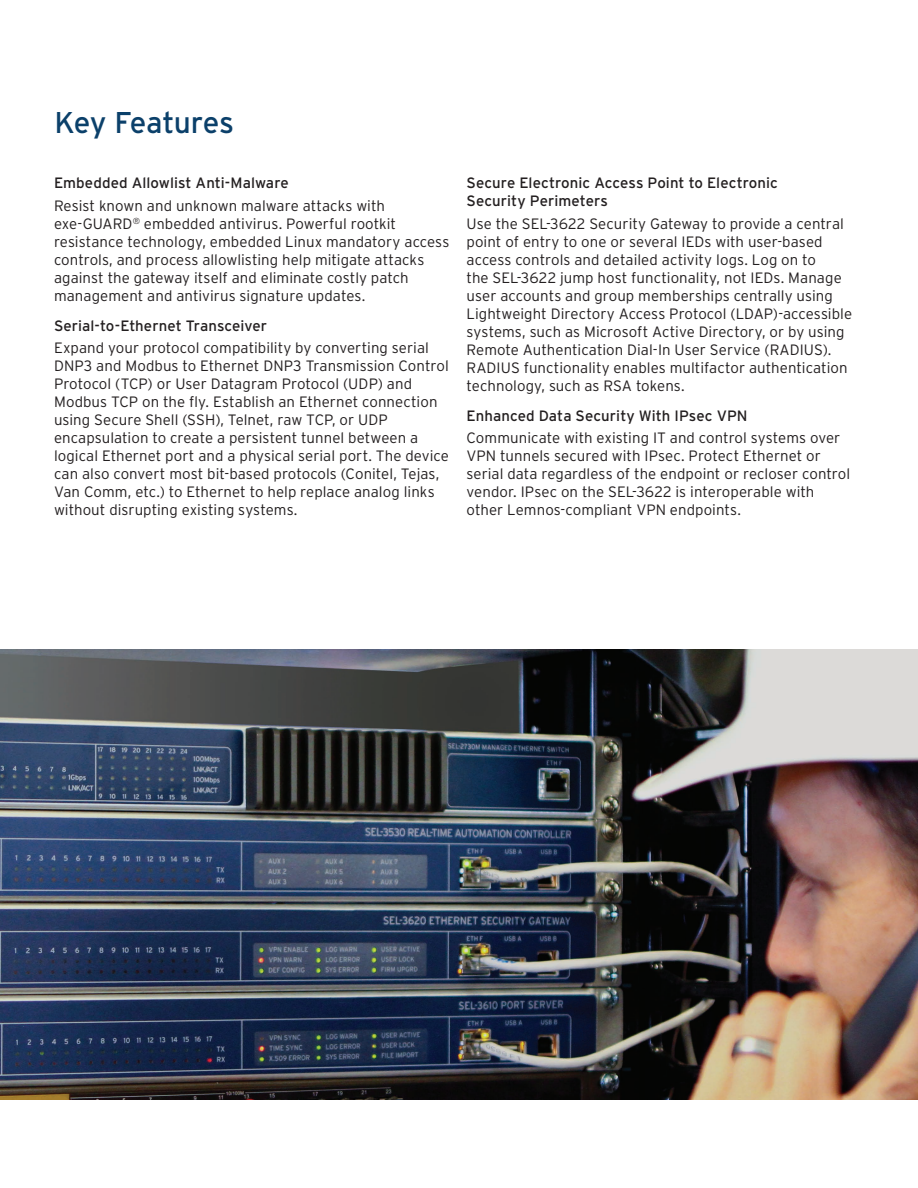
<style>
.page{position:relative;width:918px;height:1188px;background:#fff}
.page>*{position:absolute;margin:0;border:0;box-sizing:border-box;transform-origin:0 0}
.t1{font:30px "Interstate Poly";letter-spacing:-.02em;color:#0b406a}
.t2{font:300 15px/18px "Interstate Poly";letter-spacing:.005em;color:#231f20}
.t3{font:15px/18px "Interstate Poly";letter-spacing:.005em;color:#231f20}
</style>
<div class="page">
<img style="left:0;top:649px;width:918px;height:451px">
<h1 class="t1" style="left:55px;top:101px;width:181px">Key Features</h1>
<p class="t3" style="left:54px;top:173px;width:236px">Embedded Allowlist Anti-Malware</p>
<p class="t2" style="left:54px;top:195px;width:397px">Resist known and unknown malware attacks with exe-GUARD<sup>®</sup> embedded antivirus. Powerful rootkit resistance technology, embedded Linux mandatory access controls, and process allowlisting help mitigate attacks against the gateway itself and eliminate costly patch management and antivirus signature updates.</p>
<p class="t3" style="left:54px;top:316px;width:215px">Serial-to-Ethernet Transceiver</p>
<p class="t2" style="left:54px;top:338px;width:396px">Expand your protocol compatibility by converting serial DNP3 and Modbus to Ethernet DNP3 Transmission Control Protocol (TCP) or User Datagram Protocol (UDP) and Modbus TCP on the fly. Establish an Ethernet connection using Secure Shell (SSH), Telnet, raw TCP, or UDP encapsulation to create a persistent tunnel between a logical Ethernet port and a physical serial port. The device can also convert most bit-based protocols (Conitel, Tejas, Van Comm, etc.) to Ethernet to help replace analog links without disrupting existing systems.</p>
<p class="t3" style="left:467px;top:173px;width:313px">Secure Electronic Access Point to Electronic<br>Security Perimeters</p>
<p class="t2" style="left:467px;top:213px;width:387px">Use the SEL-3622 Security Gateway to provide a central point of entry to one or several IEDs with user-based access controls and detailed activity logs. Log on to<br>the SEL-3622 jump host functionality, not IEDs. Manage user accounts and group memberships centrally using Lightweight Directory Access Protocol (LDAP)-accessible systems, such as Microsoft Active Directory, or by using Remote Authentication Dial-In User Service (RADIUS).<br>RADIUS functionality enables multifactor authentication technology, such as RSA tokens.</p>
<p class="t3" style="left:467px;top:406px;width:282px">Enhanced Data Security With IPsec VPN</p>
<p class="t2" style="left:467px;top:428px;width:385px">Communicate with existing IT and control systems over VPN tunnels secured with IPsec. Protect Ethernet or serial data regardless of the endpoint or recloser control vendor. IPsec on the SEL-3622 is interoperable with other Lemnos-compliant VPN endpoints.</p>
</div>
